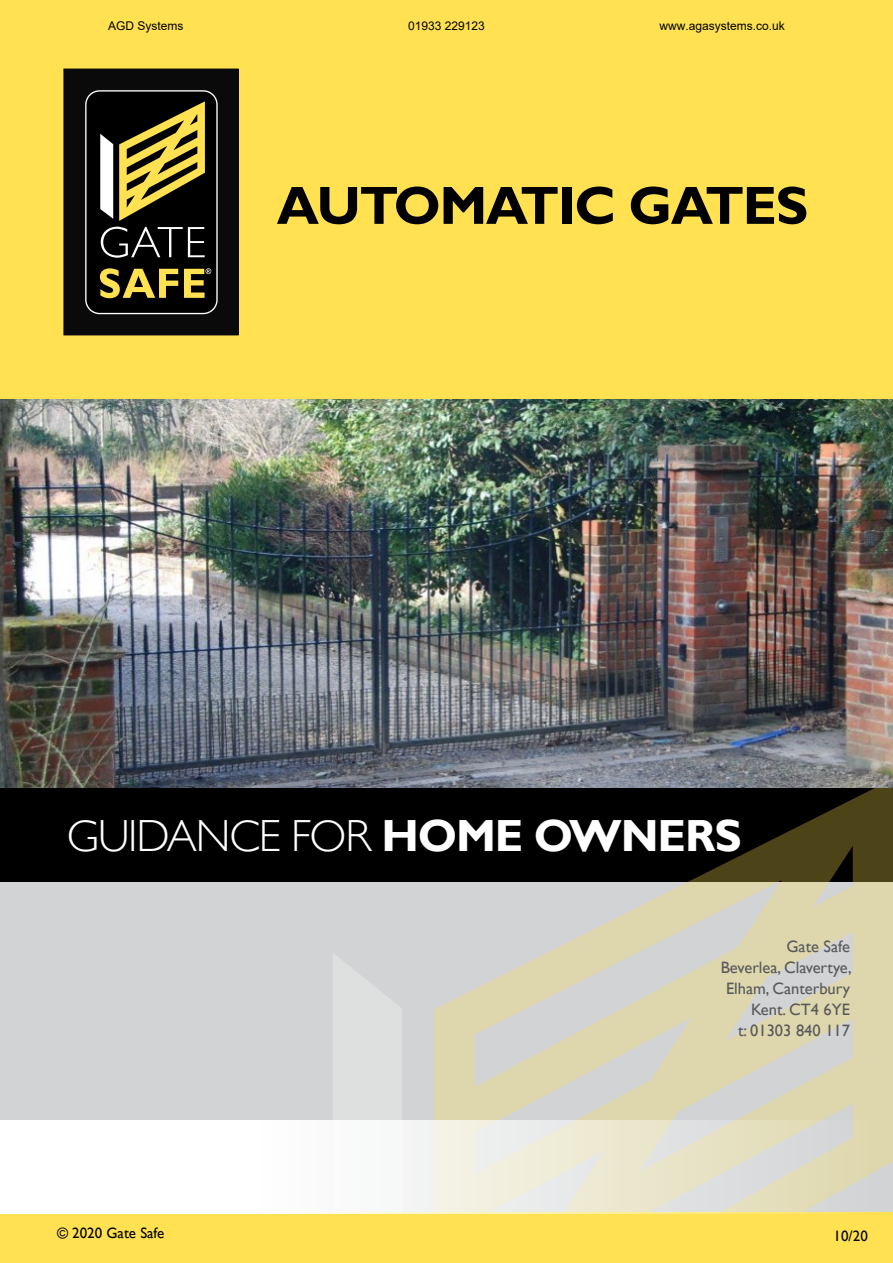
<style>
.page{position:relative;width:893px;height:1263px;background:#fff}
.page>*{position:absolute;margin:0;border:0;box-sizing:border-box;transform-origin:0 0}
.t1{font:700 54px "Gill Sans";letter-spacing:-.025em;color:#000}
.t2{font:300 45px "Gill Sans";letter-spacing:-.025em;color:#fff}
.t3{font:16.5px/21px "Gill Sans";color:#58595b;text-align:right}
.t4{font:15px "Gill Sans";color:#000}
.t5{font:12px "Arial";color:#000}
.s1{font-weight:700}
</style>
<div class="page">
<div style="left:0;top:387px;width:893px;height:826px;background:#d1d3d4"></div>
<div style="left:0;top:787px;width:893px;height:95px;background:#000"></div>
<svg style="left:333px;top:954px;width:69px;height:166px"></svg>
<svg style="left:434px;top:787px;width:459px;height:333px"></svg>
<div style="left:0;top:1213px;width:893px;height:50px;background:#ffe152"></div>
<div style="left:0;top:0;width:893px;height:442px;background:#ffe152"></div>
<div style="left:64px;top:69px;width:174px;height:266px;background:#0b0a0b"></div>
<div style="left:86px;top:91px;width:131px;height:223px;background:#000;border-radius:14px"></div>
<div style="left:85px;top:90px;width:133px;height:224px;border:1px solid #fff;border-radius:14px"></div>
<svg style="left:100px;top:134px;width:13px;height:85px"></svg>
<svg style="left:119px;top:101px;width:86px;height:120px"></svg>
<svg style="left:101px;top:227px;width:104px;height:31px"></svg>
<svg style="left:100px;top:268px;width:78px;height:30px"></svg>
<svg style="left:184px;top:268px;width:27px;height:30px"></svg>
<img style="left:0;top:400px;width:893px;height:387px">
<svg style="left:140px;top:1120px;width:753px;height:94px;background:#eeede1"></svg>
<div style="left:0;top:1120px;width:140px;height:94px;background:#fff"></div>
<p class="t5" style="left:108px;top:17px;width:77px">AGD Systems</p>
<p class="t5" style="left:408px;top:17px;width:78px">01933 229123</p>
<p class="t5" style="left:660px;top:17px;width:127px">www.agasystems.co.uk</p>
<h1 class="t1" style="left:277px;top:173px;width:533px">AUTOMATIC GATES</h1>
<h2 class="t2" style="left:67px;top:801px;width:676px">GUIDANCE FOR <span class="s1">HOME OWNERS</span></h2>
<p class="t3" style="left:721px;top:936px;width:133px">Gate Safe<br>Beverlea, Clavertye,<br>Elham, Canterbury<br>Kent. CT4 6YE<br>t: 01303 840 117</p>
<p class="t4" style="left:57px;top:1224px;width:109px">© 2020 Gate Safe</p>
<p class="t4" style="left:834px;top:1227px;width:36px">10/20</p>
</div>
